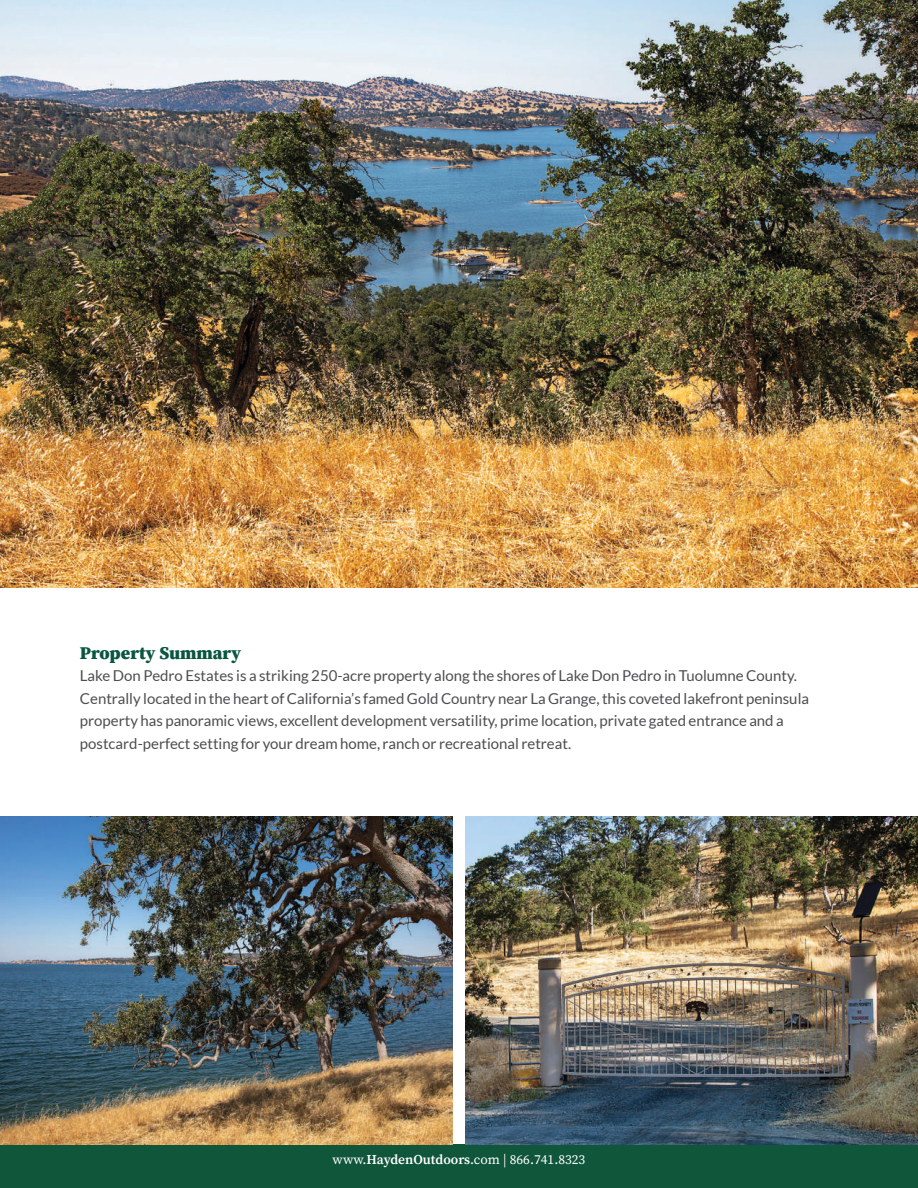
<style>
.page{position:relative;width:918px;height:1188px;background:#fff}
.page>*{position:absolute;margin:0;border:0;box-sizing:border-box;transform-origin:0 0}
.t1{font:900 18px "Source Serif Pro";color:#0a5640}
.t2{font:15px/22.5px "Lato";color:#4d4d4f}
.t3{font:13.5px "Source Serif Pro";color:#fff}
.s1{font-weight:600}
</style>
<div class="page">
<div style="left:0;top:1144px;width:918px;height:44px;background:#0f563b"></div>
<img style="left:0;top:0;width:918px;height:588px">
<img style="left:0;top:816px;width:453px;height:328px">
<img style="left:465px;top:816px;width:453px;height:328px">
<p class="t1" style="left:80px;top:640px;width:163px">Property Summary</p>
<p class="t2" style="left:80px;top:665px;width:731px">Lake Don Pedro Estates is a striking 250-acre property along the shores of Lake Don Pedro in Tuolumne County.<br>Centrally located in the heart of California’s famed Gold Country near La Grange, this coveted lakefront peninsula property has panoramic views, excellent development versatility, prime location, private gated entrance and a postcard-perfect setting for your dream home, ranch or recreational retreat.</p>
<p class="t3" style="left:333px;top:1151px;width:254px">www.<span class="s1">HaydenOutdoors</span>.com | 866.741.8323</p>
</div>
